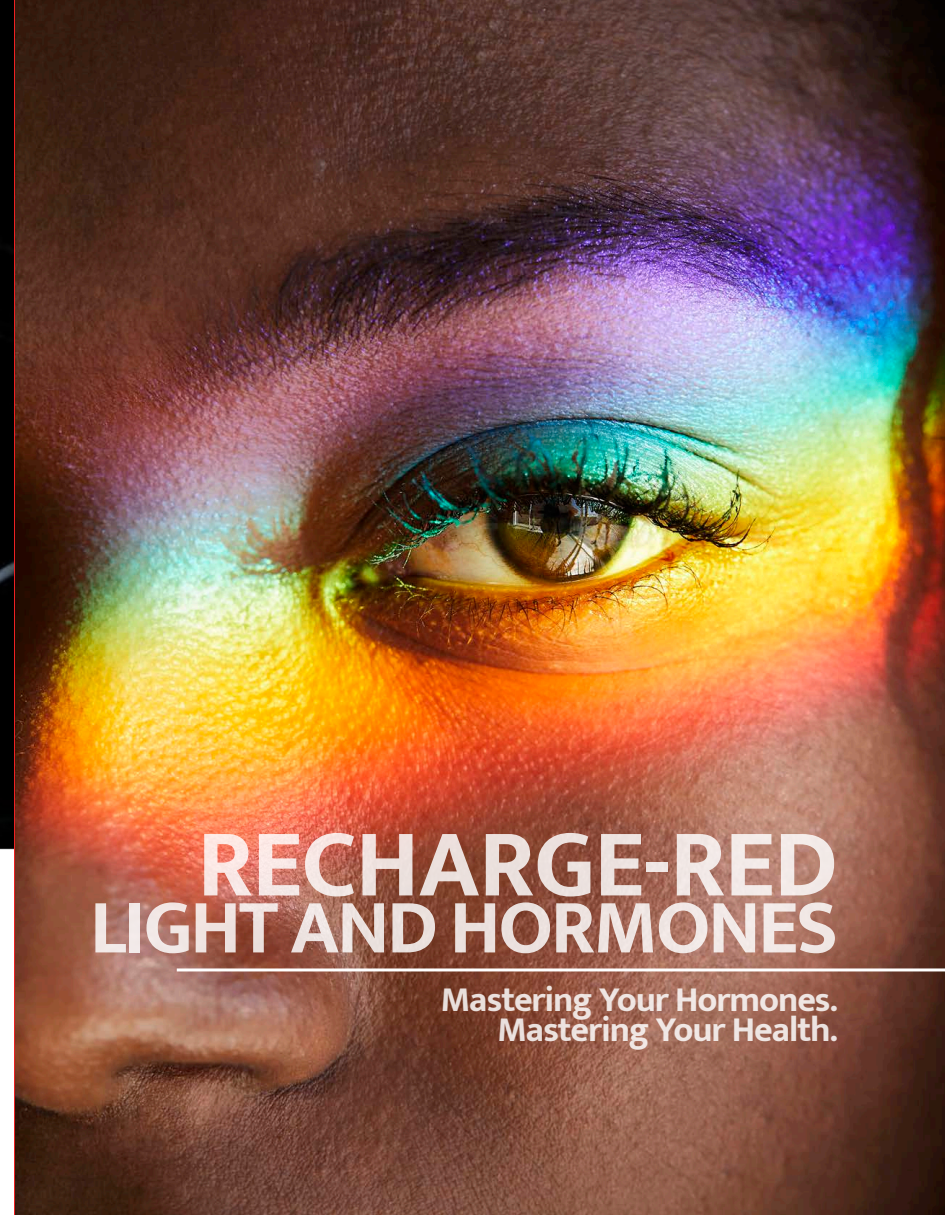
<style>
.page{position:relative;width:945px;height:1215px;background:#fff}
.page>*{position:absolute;margin:0;border:0;box-sizing:border-box;transform-origin:0 0}
.t1{font:700 97.5px "Mukta Mahee";letter-spacing:-.01em;color:#fff}
.t2{font:700 78px "Mukta Mahee";letter-spacing:-.03em;color:#fff}
.t3{font:700 36px/30px "Mukta Mahee";letter-spacing:-.03em;color:#fff;text-align:right}
</style>
<div class="page">
<img style="left:14px;top:0;width:931px;height:1215px">
<div style="left:0;top:0;width:13px;height:850px;background:#000"></div>
<hr style="left:177px;top:968px;width:768px;height:3px;background:#fff">
<h1 class="t1" style="left:197px;top:805px;width:642px">RECHARGE-RED</h1>
<h2 class="t2" style="left:90px;top:880px;width:749px">LIGHT AND HORMONES</h2>
<p class="t3" style="left:440px;top:984px;width:399px">Mastering Your Hormones.<br>Mastering Your Health.</p>
</div>
